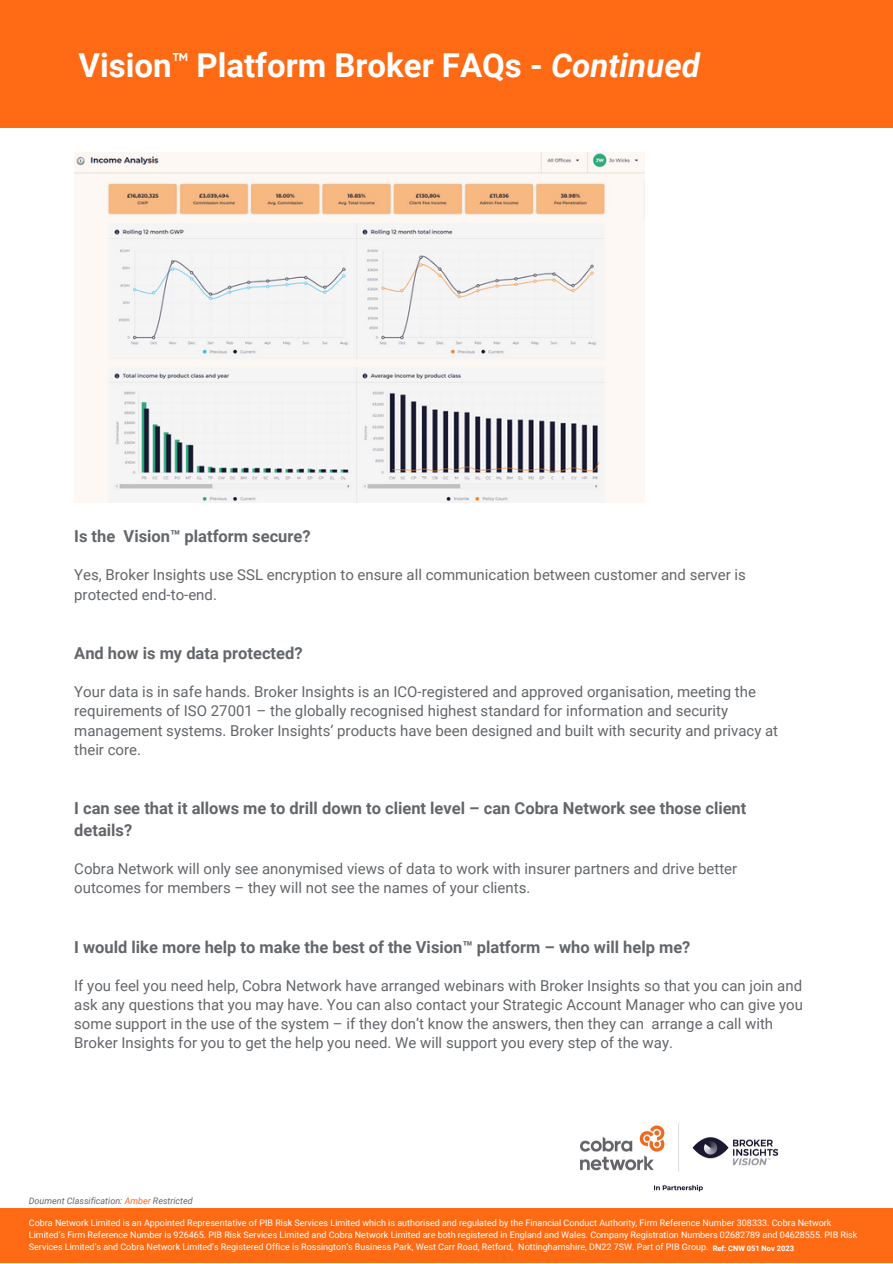
<style>
.page{position:relative;width:893px;height:1264px;background:#fff}
.page>*{position:absolute;margin:0;border:0;box-sizing:border-box;transform-origin:0 0}
.t1{font:700 33px "Roboto";color:#fff}
.t2{font:700 16.5px/21.3px "Roboto";color:#63666a}
.t3{font:15px/19px "Roboto";color:#63666a}
.t4{font:700 11.4px "Gilroy";color:#fff}
.t5{font:9px/12px "Roboto";color:#fff}
.t6{font:italic 9px "Roboto";color:#63666a}
.t7{font:700 7.5px "Roboto";color:#fff}
.s1{font-style:italic}
.s2{color:#ff6a14}
</style>
<div class="page">
<div style="left:0;top:0;width:892px;height:128px;background:#ff6a14"></div>
<div style="left:0;top:1208px;width:892px;height:54px;background:#ff6a14"></div>
<img style="left:580px;top:1123px;width:199px;height:69px">
<img style="left:74px;top:153px;width:570px;height:349px">
<p class="t1" style="left:79px;top:46px;width:623px">Vision Platform Broker FAQs - <span class="s1">Continued</span></p>
<p class="t4" style="left:173px;top:50px;width:17px">TM</p>
<p class="t2" style="left:74px;top:526px;width:238px">Is the Vision™ platform secure?</p>
<p class="t3" style="left:74px;top:565px;width:673px">Yes, Broker Insights use SSL encryption to ensure all communication between customer and server is protected end-to-end.</p>
<p class="t2" style="left:74px;top:642px;width:230px">And how is my data protected?</p>
<p class="t3" style="left:74px;top:682px;width:705px">Your data is in safe hands. Broker Insights is an ICO-registered and approved organisation, meeting the requirements of ISO 27001 – the globally recognised highest standard for information and security management systems. Broker Insights’ products have been designed and built with security and privacy at their core.</p>
<p class="t2" style="left:74px;top:798px;width:673px">I can see that it allows me to drill down to client level – can Cobra Network see those client details?</p>
<p class="t3" style="left:74px;top:859px;width:664px">Cobra Network will only see anonymised views of data to work with insurer partners and drive better outcomes for members – they will not see the names of your clients.</p>
<p class="t2" style="left:74px;top:936px;width:617px">I would like more help to make the best of the Vision™ platform – who will help me?</p>
<p class="t3" style="left:74px;top:976px;width:730px">If you feel you need help, Cobra Network have arranged webinars with Broker Insights so that you can join and ask any questions that you may have. You can also contact your Strategic Account Manager who can give you some support in the use of the system – if they don’t know the answers, then they can arrange a call with Broker Insights for you to get the help you need. We will support you every step of the way.</p>
<p class="t6" style="left:29px;top:1195px;width:165px">Doument Classification: <span class="s2">Amber</span> Restricted</p>
<p class="t5" style="left:29px;top:1217px;width:830px">Cobra Network Limited is an Appointed Representative of PIB Risk Services Limited which is authorised and regulated by the Financial Conduct Authority, Firm Reference Number 308333. Cobra Network<br>Limited’s Firm Reference Number is 926465. PIB Risk Services Limited and Cobra Network Limited are both registered in England and Wales. Company Registration Numbers 02682789 and 04628555. PIB Risk<br>Services Limited’s and Cobra Network Limited’s Registered Office is Rossington’s Business Park, West Carr Road, Retford, Nottinghamshire, DN22 7SW. Part of PIB Group.</p>
<p class="t7" style="left:712px;top:1243px;width:83px">Ref: CNW 051 Nov 2023</p>
</div>
